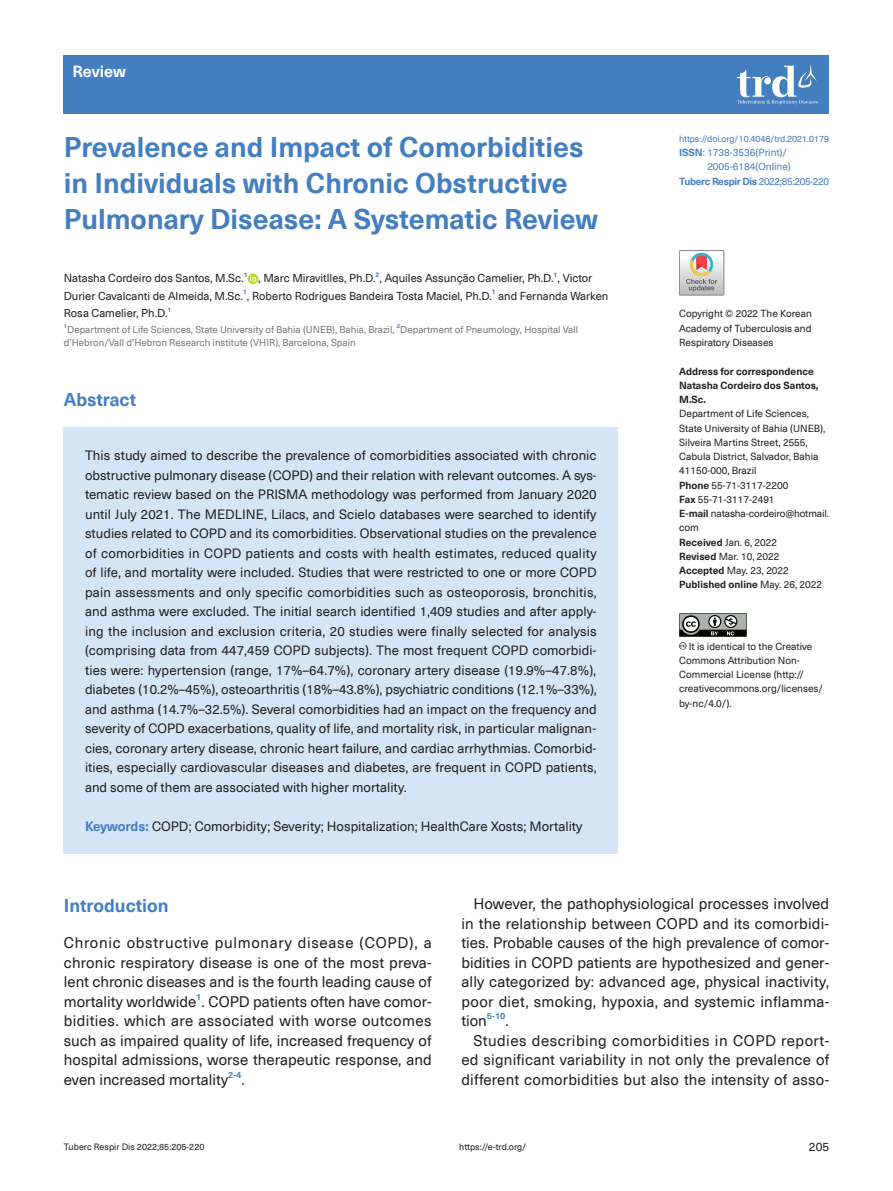
<style>
.page{position:relative;width:893px;height:1191px;background:#fff}
.page>*{position:absolute;margin:0;border:0;box-sizing:border-box;transform-origin:0 0}
.t1{font:700 27.75px/36px "Neue Haas Unica Pro";color:#437ec1}
.t2{font:700 18px "Neue Haas Unica Pro";color:#437ec1}
.t3{font:700 15.75px "Neue Haas Unica Pro";letter-spacing:-.005em;color:#fff}
.t4{font:15px/19.5px "Neue Haas Unica Pro";letter-spacing:.01em;color:#231f20;text-align:justify}
.t5{font:15px "Neue Haas Unica Pro";letter-spacing:.03em;color:#231f20}
.t6{font:13.2px/19.5px "Neue Haas Unica Pro";color:#231f20;text-align:justify}
.t7{font:12px "Neue Haas Unica Pro";color:#231f20}
.t8{font:11.25px "Neue Haas Unica Pro";color:#231f20}
.t9{font:10.05px/14.2px "Neue Haas Unica Pro";color:#231f20}
.t10{font:700 10.05px/14.2px "Neue Haas Unica Pro";color:#231f20}
.t11{font:10.05px "Neue Haas Unica Pro";color:#437ec1}
.t12{font:700 10.05px "Neue Haas Unica Pro";letter-spacing:-.035em;color:#437ec1}
.t13{font:9.75px "Neue Haas Unica Pro";color:#76787b}
.t14{font:9px "Neue Haas Unica Pro";color:#231f20}
.t15{font:9px "Neue Haas Unica Pro";letter-spacing:-.005em;color:#437ec1}
.t16{font:700 8.7px "Neue Haas Unica Pro";color:#437ec1}
.t17{font:700 6.6px "Neue Haas Unica Pro";color:#437ec1}
.t18{font:700 5.7px "Neue Haas Unica Pro";color:#437ec1}
.s1{font-weight:700;color:#437ec1}
.s2{font-weight:700}
.s3{font-weight:400}
</style>
<div class="page">
<div style="left:64px;top:55px;width:765px;height:59px;background:#437ec1"></div>
<svg style="left:737px;top:65px;width:81px;height:39px"></svg>
<svg style="left:248px;top:273px;width:10px;height:11px"></svg>
<svg style="left:250px;top:275px;width:6px;height:6px"></svg>
<svg style="left:679px;top:613px;width:68px;height:36px"></svg>
<div style="left:64px;top:427px;width:554px;height:427px;background:#d4e5f5"></div>
<svg style="left:679px;top:250px;width:45px;height:45px"></svg>
<p class="t3" style="left:73px;top:62px;width:55px">Review</p>
<h1 class="t1" style="left:64px;top:129px;width:536px">Prevalence and Impact of Comorbidities in Individuals with Chronic Obstructive<br>Pulmonary Disease: A Systematic Review</h1>
<p class="t8" style="left:64px;top:272px;width:181px">Natasha Cordeiro dos Santos, M.Sc.</p>
<p class="t17" style="left:244px;top:271px;width:5px">1</p>
<p class="t8" style="left:258px;top:272px;width:336px">, Marc Miravitlles, Ph.D. , Aquiles Assunção Camelier, Ph.D. , Victor</p>
<p class="t17" style="left:376px;top:271px;width:5px">2</p>
<p class="t17" style="left:554px;top:271px;width:5px">1</p>
<p class="t8" style="left:64px;top:289px;width:429px">Durier Cavalcanti de Almeida, M.Sc. , Roberto Rodrigues Bandeira Tosta Maciel, Ph.D.</p>
<p class="t17" style="left:243px;top:288px;width:5px">1</p>
<p class="t17" style="left:492px;top:288px;width:5px">1</p>
<p class="t8" style="left:498px;top:289px;width:112px">and Fernanda Warken</p>
<p class="t8" style="left:64px;top:306px;width:105px">Rosa Camelier, Ph.D.</p>
<p class="t17" style="left:168px;top:305px;width:5px">1</p>
<p class="t18" style="left:64px;top:323px;width:5px">1</p>
<p class="t13" style="left:67px;top:324px;width:329px">Department of Life Sciences, State University of Bahia (UNEB), Bahia, Brazil,</p>
<p class="t18" style="left:397px;top:323px;width:5px">2</p>
<p class="t13" style="left:400px;top:324px;width:179px">Department of Pneumology, Hospital Vall</p>
<p class="t13" style="left:64px;top:337px;width:293px">d’Hebron/Vall d’Hebron Research institute (VHIR), Barcelona, Spain</p>
<h2 class="t2" style="left:64px;top:388px;width:74px">Abstract</h2>
<p class="t6" style="left:85px;top:446px;width:513px">This study aimed to describe the prevalence of comorbidities associated with chronic obstructive pulmonary disease (COPD) and their relation with relevant outcomes. A sys&shy;tematic review based on the PRISMA methodology was performed from January 2020 until July 2021. The MEDLINE, Lilacs, and Scielo databases were searched to identify studies related to COPD and its comorbidities. Observational studies on the prevalence of comorbidities in COPD patients and costs with health estimates, reduced quality of life, and mortality were included. Studies that were restricted to one or more COPD pain assessments and only specific comorbidities such as osteoporosis, bronchitis, and asthma were excluded. The initial search identified 1,409 studies and after apply&shy;ing the inclusion and exclusion criteria, 20 studies were finally selected for analysis (comprising data from 447,459 COPD subjects). The most frequent COPD comorbidi&shy;ties were: hypertension (range, 17%–64.7%), coronary artery disease (19.9%–47.8%), diabetes (10.2%–45%), osteoarthritis (18%–43.8%), psychiatric conditions (12.1%–33%), and asthma (14.7%–32.5%). Several comorbidities had an impact on the frequency and severity of COPD exacerbations, quality of life, and mortality risk, in particular malignan&shy;cies, coronary artery disease, chronic heart failure, and cardiac arrhythmias. Comorbid&shy;ities, especially cardiovascular diseases and diabetes, are frequent in COPD patients, and some of them are associated with higher mortality.</p>
<p class="t6" style="left:85px;top:816px;width:499px"><span class="s1">Keywords:</span> COPD; Comorbidity; Severity; Hospitalization; HealthCare Xosts; Mortality</p>
<p class="t15" style="left:679px;top:133px;width:152px">https://doi.org/10.4046/trd.2021.0179</p>
<p class="t11" style="left:679px;top:147px;width:110px"><span class="s2">ISSN</span>: 1738-3536(Print)/</p>
<p class="t11" style="left:707px;top:161px;width:85px">2005-6184(Online)</p>
<p class="t12" style="left:679px;top:175px;width:152px">Tuberc Respir Dis <span class="s3">2022;85:205-220</span></p>
<p class="t9" style="left:679px;top:307px;width:134px;text-align:justify">Copyright © 2022 The Korean Academy of Tuberculosis and Respiratory Diseases</p>
<p class="t10" style="left:679px;top:364px;width:141px">Address for correspondence<br>Natasha Cordeiro dos Santos,<br>M.Sc.</p>
<p class="t9" style="left:679px;top:407px;width:151px">Department of Life Sciences,<br>State University of Bahia (UNEB),<br>Silveira Martins Street, 2555,<br>Cabula District, Salvador, Bahia<br>41150-000, Brazil<br><span class="s2">Phone</span> 55-71-3117-2200<br><span class="s2">Fax</span> 55-71-3117-2491<br><span class="s2">E-mail</span> natasha-cordeiro@hotmail. com<br><span class="s2">Received</span> Jan. 6, 2022<br><span class="s2">Revised</span> Mar. 10, 2022<br><span class="s2">Accepted</span> May. 23, 2022<br><span class="s2">Published online</span> May. 26, 2022</p>
<p class="t9" style="left:679px;top:639px;width:146px;text-indent:10px">It is identical to the Creative<br>Commons Attribution Non-<br>Commercial License (http:// creativecommons.org/licenses/ by-nc/4.0/).</p>
<h2 class="t2" style="left:64px;top:894px;width:106px">Introduction</h2>
<p class="t4" style="left:64px;top:933px;width:369px">Chronic obstructive pulmonary disease (COPD), a chronic respiratory disease is one of the most preva&shy;lent chronic diseases and is the fourth leading cause of mortality worldwide . COPD patients often have comor-</p>
<p class="t16" style="left:196px;top:991px;width:7px">1</p>
<p class="t4" style="left:64px;top:1011px;width:369px">bidities. which are associated with worse outcomes such as impaired quality of life, increased frequency of hospital admissions, worse therapeutic response, and even increased mortality</p>
<p class="t16" style="left:228px;top:1069px;width:15px">2-4</p>
<p class="t4" style="left:241px;top:1070px;width:5px">.</p>
<p class="t4" style="left:461px;top:894px;width:369px;text-indent:12px">However, the pathophysiological processes involved in the relationship between COPD and its comorbidi&shy;ties. Probable causes of the high prevalence of comor&shy;bidities in COPD patients are hypothesized and gener&shy;ally categorized by: advanced age, physical inactivity, poor diet, smoking, hypoxia, and systemic inflamma&shy;tion</p>
<p class="t16" style="left:487px;top:1010px;width:20px">5-10</p>
<p class="t4" style="left:505px;top:1011px;width:5px">.</p>
<p class="t5" style="left:473px;top:1031px;width:357px">Studies describing comorbidities in COPD report-</p>
<p class="t4" style="left:461px;top:1050px;width:370px">ed significant variability in not only the prevalence of</p>
<p class="t4" style="left:461px;top:1070px;width:369px">different comorbidities but also the intensity of asso-</p>
<p class="t14" style="left:64px;top:1141px;width:142px">Tuberc Respir Dis 2022;85:205-220</p>
<p class="t14" style="left:459px;top:1141px;width:69px">https://e-trd.org/</p>
<p class="t7" style="left:809px;top:1139px;width:22px">205</p>
</div>
